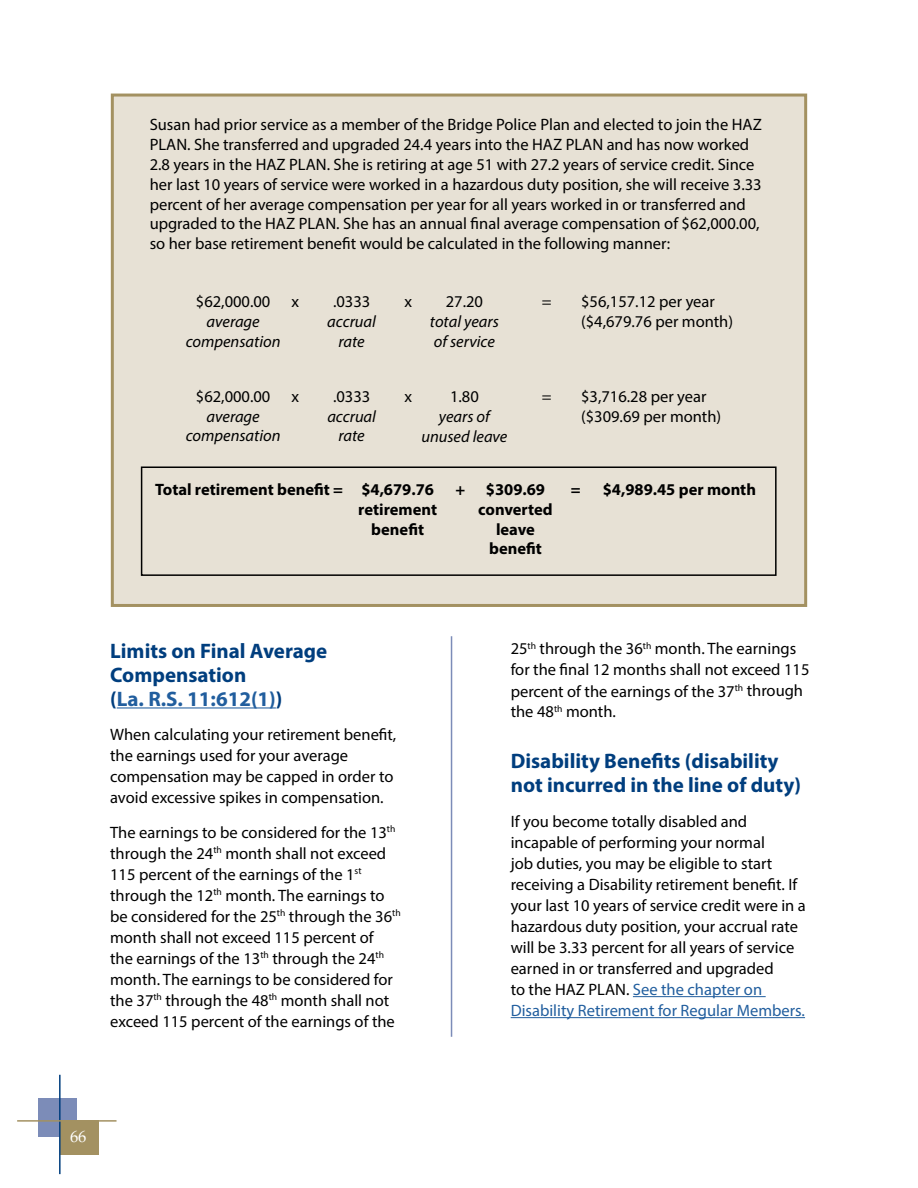
<style>
.page{position:relative;width:918px;height:1188px;background:#fff}
.page>*{position:absolute;margin:0;border:0;box-sizing:border-box;transform-origin:0 0}
.t1{font:700 21px/24px "Myriad Pro";color:#003e7e}
.t2{font:16.5px/21px "Myriad Pro";color:#000}
.t3{font:italic 16.5px/19.8px "Myriad Pro";color:#000;text-align:center}
.t4{font:700 16.5px/19.8px "Myriad Pro";color:#000;text-align:center}
.t5{font:16.5px "Palatino Linotype";color:#fff}
.s1{color:#215e9e}
</style>
<div class="page">
<div style="left:38px;top:1099px;width:39px;height:38px;background:#7c8cb8"></div>
<div style="left:60px;top:1120px;width:38px;height:35px;background:#a39161"></div>
<hr style="left:59px;top:1075px;width:2px;height:99px;background:#003e7e">
<hr style="left:17px;top:1120px;width:100px;height:2px;background:#a39161">
<hr style="left:117px;top:707px;width:159px;height:1px;background:#215e9e">
<hr style="left:633px;top:996px;width:133px;height:1px;background:#215e9e">
<hr style="left:511px;top:1017px;width:294px;height:1px;background:#215e9e">
<div style="left:111px;top:94px;width:696px;height:513px;background:#e7e1d5;border:3px solid #a39161"></div>
<div style="left:141px;top:466px;width:636px;height:110px;border:2px solid #000"></div>
<hr style="left:451px;top:636px;width:1px;height:401px;background:#7c8cb8">
<p class="t2" style="left:150px;top:115px;width:614px;line-height:19.8px">Susan had prior service as a member of the Bridge Police Plan and elected to join the HAZ PLAN. She transferred and upgraded 24.4 years into the HAZ PLAN and has now worked 2.8 years in the HAZ PLAN. She is retiring at age 51 with 27.2 years of service credit. Since her last 10 years of service were worked in a hazardous duty position, she will receive 3.33 percent of her average compensation per year for all years worked in or transferred and upgraded to the HAZ PLAN. She has an annual final average compensation of $62,000.00, so her base retirement benefit would be calculated in the following manner:</p>
<p class="t2" style="left:196px;top:291px;width:76px">$62,000.00</p>
<p class="t3" style="left:186px;top:311px;width:96px">average compensation</p>
<p class="t2" style="left:333px;top:291px;width:39px">.0333</p>
<p class="t3" style="left:327px;top:311px;width:50px">accrual rate</p>
<p class="t2" style="left:446px;top:291px;width:39px">27.20</p>
<p class="t3" style="left:430px;top:312px;width:70px;text-align:left">total years of service</p>
<p class="t2" style="left:292px;top:291px;width:9px">x</p>
<p class="t2" style="left:404px;top:291px;width:9px">x</p>
<p class="t2" style="left:542px;top:291px;width:11px">=</p>
<p class="t2" style="left:196px;top:385px;width:76px">$62,000.00</p>
<p class="t3" style="left:186px;top:406px;width:96px">average compensation</p>
<p class="t2" style="left:333px;top:385px;width:39px">.0333</p>
<p class="t3" style="left:327px;top:406px;width:50px">accrual rate</p>
<p class="t2" style="left:450px;top:386px;width:30px">1.80</p>
<p class="t3" style="left:421px;top:406px;width:88px">years of unused leave</p>
<p class="t2" style="left:292px;top:385px;width:9px">x</p>
<p class="t2" style="left:404px;top:385px;width:9px">x</p>
<p class="t2" style="left:542px;top:385px;width:11px">=</p>
<p class="t2" style="left:581px;top:291px;width:154px;line-height:19.8px">$56,157.12 per year ($4,679.76 per month)</p>
<p class="t2" style="left:581px;top:386px;width:142px;line-height:19.8px">$3,716.28 per year ($309.69 per month)</p>
<p class="t4" style="left:478px;top:479px;width:76px">$309.69 converted leave benefit</p>
<p class="t4" style="left:358px;top:479px;width:80px">$4,679.76 retirement benefit</p>
<p class="t4" style="left:155px;top:479px;width:189px">Total retirement benefit =</p>
<p class="t4" style="left:456px;top:479px;width:11px">+</p>
<p class="t4" style="left:571px;top:479px;width:11px">=</p>
<p class="t4" style="left:603px;top:479px;width:155px">$4,989.45 per month</p>
<p class="t1" style="left:110px;top:638px;width:219px">Limits on Final Average<br>Compensation<br>(<span class="s1">La. R.S. 11:612(1)</span>)</p>
<p class="t2" style="left:110px;top:724px;width:288px">When calculating your retirement benefit, the earnings used for your average compensation may be capped in order to avoid excessive spikes in compensation.</p>
<p class="t2" style="left:110px;top:822px;width:292px">The earnings to be considered for the 13<sup>th </sup>through the 24<sup>th</sup> month shall not exceed 115 percent of the earnings of the 1<sup>st </sup>through the 12<sup>th</sup> month. The earnings to be considered for the 25<sup>th</sup> through the 36<sup>th </sup>month shall not exceed 115 percent of the earnings of the 13<sup>th</sup> through the 24<sup>th </sup>month. The earnings to be considered for the 37<sup>th</sup> through the 48<sup>th</sup> month shall not exceed 115 percent of the earnings of the</p>
<p class="t2" style="left:511px;top:638px;width:300px">25<sup>th</sup> through the 36<sup>th</sup> month. The earnings for the final 12 months shall not exceed 115 percent of the earnings of the 37<sup>th</sup> through the 48<sup>th</sup> month.</p>
<p class="t1" style="left:511px;top:749px;width:292px">Disability Benefits (disability not incurred in the line of duty)</p>
<p class="t2" style="left:511px;top:811px;width:297px">If you become totally disabled and incapable of performing your normal<br>job duties, you may be eligible to start receiving a Disability retirement benefit. If your last 10 years of service credit were in a hazardous duty position, your accrual rate will be 3.33 percent for all years of service earned in or transferred and upgraded<br>to the HAZ PLAN. <span class="s1">See the chapter on Disability Retirement for Regular Members.</span></p>
<p class="t5" style="left:70px;top:1124px;width:18px">66</p>
</div>
